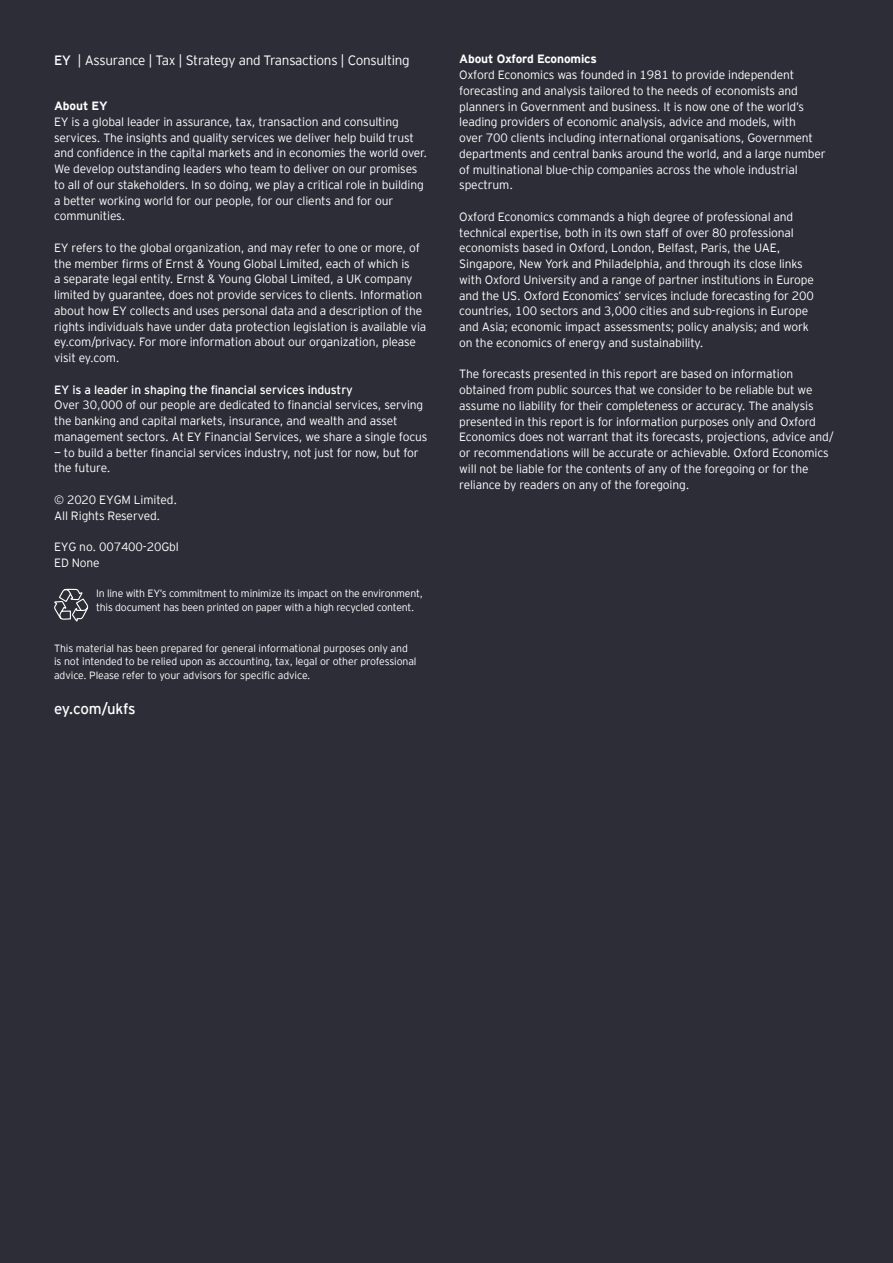
<style>
.page{position:relative;width:893px;height:1263px;background:#2c2d37}
.page>*{position:absolute;margin:0;border:0;box-sizing:border-box;transform-origin:0 0}
.t1{font:15px "EY Interstate";letter-spacing:-.03em;color:#fff}
.t2{font:300 13.5px "EY Interstate";letter-spacing:-.02em;color:#fff}
.t3{font:300 12px/15.8px "EY Interstate";letter-spacing:-.01em;color:#fff}
.t4{font:12px "EY Interstate";letter-spacing:-.01em;color:#fff}
.t5{font:700 12px "EY Interstate";letter-spacing:-.01em;color:#fff}
.t6{font:300 10.5px/13.5px "EY Interstate";letter-spacing:-.02em;color:#fff}
.s1{font-weight:400}
</style>
<div class="page">
<svg style="left:54px;top:588px;width:35px;height:34px"></svg>
<p class="t2" style="left:54px;top:50px;width:357px"><span class="s1">EY</span> | Assurance | Tax | Strategy and Transactions | Consulting</p>
<p class="t5" style="left:54px;top:97px;width:55px">About EY</p>
<p class="t3" style="left:54px;top:113px;width:375px">EY is a global leader in assurance, tax, transaction and consulting services. The insights and quality services we deliver help build trust and confidence in the capital markets and in economies the world over.<br>We develop outstanding leaders who team to deliver on our promises to all of our stakeholders. In so doing, we play a critical role in building a better working world for our people, for our clients and for our communities.</p>
<p class="t3" style="left:54px;top:239px;width:374px">EY refers to the global organization, and may refer to one or more, of the member firms of Ernst &amp; Young Global Limited, each of which is<br>a separate legal entity. Ernst &amp; Young Global Limited, a UK company limited by guarantee, does not provide services to clients. Information about how EY collects and uses personal data and a description of the rights individuals have under data protection legislation is available via ey.com/privacy. For more information about our organization, please visit ey.com.</p>
<p class="t4" style="left:54px;top:381px;width:300px">EY is a leader in shaping the financial services industry</p>
<p class="t3" style="left:54px;top:397px;width:375px">Over 30,000 of our people are dedicated to financial services, serving the banking and capital markets, insurance, and wealth and asset management sectors. At EY Financial Services, we share a single focus</p>
<p class="t3" style="left:54px;top:444px;width:366px">— to build a better financial services industry, not just for now, but for the future.</p>
<p class="t3" style="left:54px;top:491px;width:125px">© 2020 EYGM Limited.<br>All Rights Reserved.</p>
<p class="t3" style="left:54px;top:538px;width:126px">EYG no. 007400-20Gbl<br>ED None</p>
<p class="t6" style="left:96px;top:586px;width:328px">In line with EY’s commitment to minimize its impact on the environment, this document has been printed on paper with a high recycled content.</p>
<p class="t6" style="left:54px;top:641px;width:364px">This material has been prepared for general informational purposes only and is not intended to be relied upon as accounting, tax, legal or other professional advice. Please refer to your advisors for specific advice.</p>
<p class="t1" style="left:54px;top:698px;width:83px">ey.com/ukfs</p>
<p class="t5" style="left:459px;top:50px;width:139px">About Oxford Economics</p>
<p class="t3" style="left:459px;top:66px;width:368px">Oxford Economics was founded in 1981 to provide independent forecasting and analysis tailored to the needs of economists and planners in Government and business. It is now one of the world’s leading providers of economic analysis, advice and models, with<br>over 700 clients including international organisations, Government departments and central banks around the world, and a large number of multinational blue-chip companies across the whole industrial spectrum.</p>
<p class="t3" style="left:459px;top:208px;width:356px">Oxford Economics commands a high degree of professional and technical expertise, both in its own staff of over 80 professional economists based in Oxford, London, Belfast, Paris, the UAE, Singapore, New York and Philadelphia, and through its close links with Oxford University and a range of partner institutions in Europe and the US. Oxford Economics’ services include forecasting for 200 countries, 100 sectors and 3,000 cities and sub-regions in Europe and Asia; economic impact assessments; policy analysis; and work on the economics of energy and sustainability.</p>
<p class="t3" style="left:459px;top:365px;width:376px">The forecasts presented in this report are based on information obtained from public sources that we consider to be reliable but we assume no liability for their completeness or accuracy. The analysis presented in this report is for information purposes only and Oxford Economics does not warrant that its forecasts, projections, advice and/ or recommendations will be accurate or achievable. Oxford Economics will not be liable for the contents of any of the foregoing or for the reliance by readers on any of the foregoing.</p>
</div>
